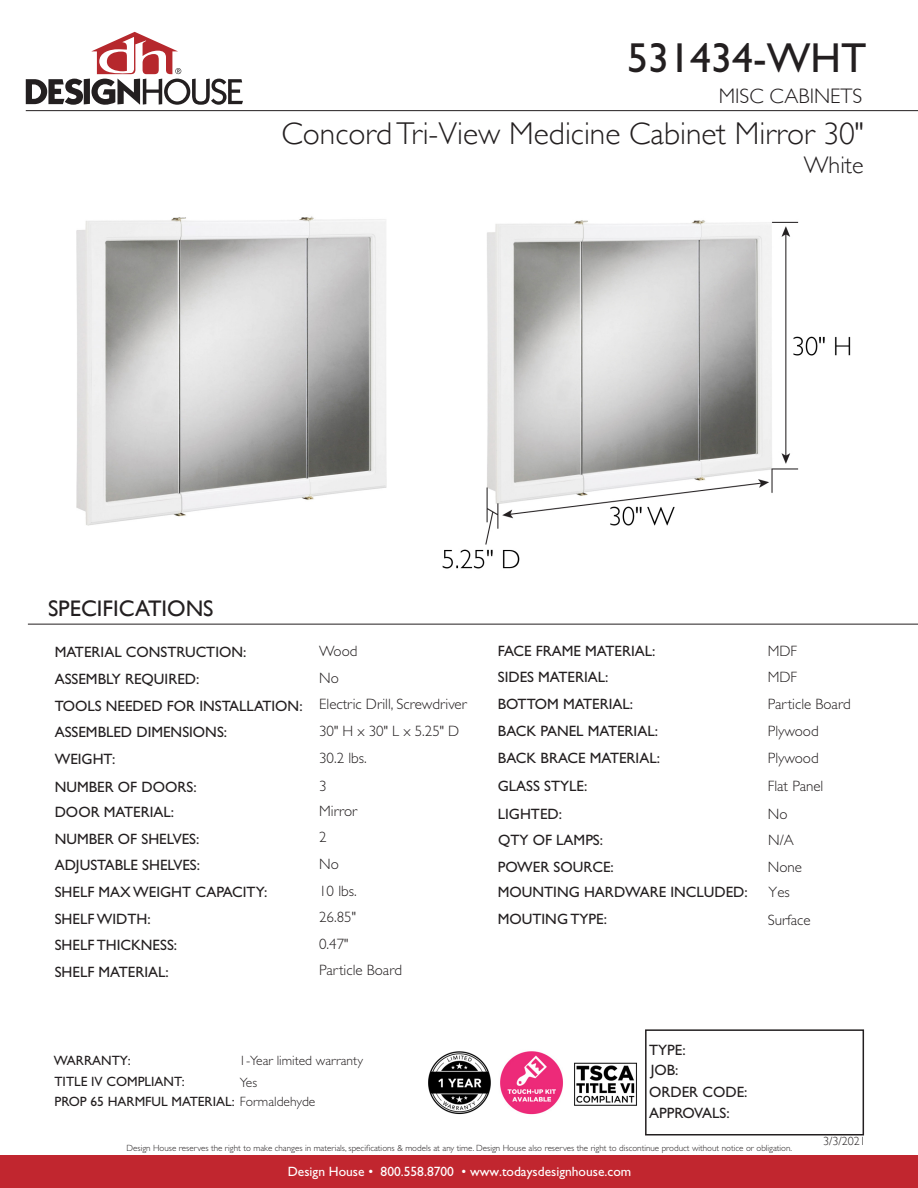
<style>
.page{position:relative;width:918px;height:1188px;background:#fff}
.page>*{position:absolute;margin:0;border:0;box-sizing:border-box;transform-origin:0 0}
.t1{font:42px "Gill Sans Std";color:#231f20}
.t2{font:300 31.5px "Gill Sans";color:#231f20}
.t3{font:300 24px "Gill Sans";color:#231f20}
.t4{font:22.5px "Gill Sans";color:#231f20}
.t5{font:300 21px "Gill Sans";color:#231f20}
.t6{font:15px "Gill Sans Std";color:#231f20}
.t7{font:300 15px "Gill Sans Std";color:#231f20}
.t8{font:13.5px/20.4px "Gill Sans Std";color:#231f20}
.t9{font:13.5px "Gill Sans Std";color:#fff}
.t10{font:300 13.5px/21.9px "Gill Sans Std";color:#231f20}
.t11{font:300 12px "Gill Sans";color:#231f20}
.t12{font:300 9px "Gill Sans Std";color:#231f20}
.s1{font-weight:300}
</style>
<div class="page">
<div style="left:0;top:1156px;width:918px;height:32px;background:#c1262f"></div>
<svg style="left:26px;top:32px;width:217px;height:73px"></svg>
<img style="left:76px;top:216px;width:311px;height:310px">
<div style="left:645px;top:1029px;width:219px;height:107px;border:2px solid #231f20"></div>
<hr style="left:26px;top:110px;width:892px;height:1px;background:#231f20">
<hr style="left:28px;top:624px;width:890px;height:1px;background:#231f20">
<img style="left:442px;top:220px;width:409px;height:349px">
<img style="left:574px;top:1062px;width:63px;height:44px">
<img style="left:428px;top:1051px;width:135px;height:64px">
<p class="t1" style="left:627px;top:33px;width:241px">531434-WHT</p>
<p class="t5" style="left:719px;top:79px;width:145px">MISC CABINETS</p>
<p class="t2" style="left:282px;top:108px;width:584px">Concord Tri-View Medicine Cabinet Mirror 30"</p>
<p class="t3" style="left:804px;top:147px;width:61px">White</p>
<p class="t4" style="left:48px;top:595px;width:167px">SPECIFICATIONS</p>
<p class="t6" style="left:55px;top:644px;width:193px">MATERIAL CONSTRUCTION:</p>
<p class="t7" style="left:319px;top:643px;width:40px">Wood</p>
<p class="t6" style="left:55px;top:670px;width:146px">ASSEMBLY REQUIRED:</p>
<p class="t7" style="left:319px;top:669px;width:21px">No</p>
<p class="t6" style="left:55px;top:697px;width:249px">TOOLS NEEDED FOR INSTALLATION:</p>
<p class="t7" style="left:319px;top:696px;width:149px">Electric Drill, Screwdriver</p>
<p class="t6" style="left:55px;top:724px;width:174px">ASSEMBLED DIMENSIONS:</p>
<p class="t7" style="left:319px;top:722px;width:142px">30" H x 30" L x 5.25" D</p>
<p class="t6" style="left:55px;top:750px;width:62px">WEIGHT:</p>
<p class="t7" style="left:319px;top:749px;width:49px">30.2 lbs.</p>
<p class="t6" style="left:55px;top:778px;width:143px">NUMBER OF DOORS:</p>
<p class="t7" style="left:319px;top:777px;width:9px">3</p>
<p class="t6" style="left:55px;top:804px;width:121px">DOOR MATERIAL:</p>
<p class="t7" style="left:319px;top:802px;width:40px">Mirror</p>
<p class="t6" style="left:55px;top:830px;width:146px">NUMBER OF SHELVES:</p>
<p class="t7" style="left:319px;top:829px;width:9px">2</p>
<p class="t6" style="left:55px;top:857px;width:147px">ADJUSTABLE SHELVES:</p>
<p class="t7" style="left:319px;top:856px;width:21px">No</p>
<p class="t6" style="left:55px;top:883px;width:214px">SHELF MAX WEIGHT CAPACITY:</p>
<p class="t7" style="left:319px;top:882px;width:39px">10 lbs.</p>
<p class="t6" style="left:55px;top:910px;width:97px">SHELF WIDTH:</p>
<p class="t7" style="left:319px;top:909px;width:38px">26.85"</p>
<p class="t6" style="left:55px;top:937px;width:124px">SHELF THICKNESS:</p>
<p class="t7" style="left:319px;top:935px;width:31px">0.47"</p>
<p class="t6" style="left:55px;top:963px;width:116px">SHELF MATERIAL:</p>
<p class="t7" style="left:319px;top:962px;width:84px">Particle Board</p>
<p class="t8" style="left:54px;top:1051px;width:132px">WARRANTY:<br>TITLE IV COMPLIANT:</p>
<p class="t10" style="left:239px;top:1050px;width:125px">1-Year limited warranty<br>Yes</p>
<p class="t8" style="left:54px;top:1091px;width:262px">PROP 65 HARMFUL MATERIAL: <span class="s1">Formaldehyde</span></p>
<p class="t6" style="left:498px;top:642px;width:159px">FACE FRAME MATERIAL:</p>
<p class="t7" style="left:768px;top:642px;width:31px">MDF</p>
<p class="t6" style="left:498px;top:668px;width:112px">SIDES MATERIAL:</p>
<p class="t7" style="left:768px;top:669px;width:31px">MDF</p>
<p class="t6" style="left:498px;top:695px;width:137px">BOTTOM MATERIAL:</p>
<p class="t7" style="left:768px;top:695px;width:84px">Particle Board</p>
<p class="t6" style="left:498px;top:722px;width:162px">BACK PANEL MATERIAL:</p>
<p class="t7" style="left:768px;top:723px;width:52px">Plywood</p>
<p class="t6" style="left:498px;top:749px;width:164px">BACK BRACE MATERIAL:</p>
<p class="t7" style="left:768px;top:749px;width:52px">Plywood</p>
<p class="t6" style="left:498px;top:777px;width:91px">GLASS STYLE:</p>
<p class="t7" style="left:768px;top:777px;width:57px">Flat Panel</p>
<p class="t6" style="left:498px;top:805px;width:66px">LIGHTED:</p>
<p class="t7" style="left:768px;top:805px;width:21px">No</p>
<p class="t6" style="left:498px;top:832px;width:107px">QTY OF LAMPS:</p>
<p class="t7" style="left:768px;top:832px;width:27px">N/A</p>
<p class="t6" style="left:498px;top:858px;width:118px">POWER SOURCE:</p>
<p class="t7" style="left:768px;top:858px;width:36px">None</p>
<p class="t6" style="left:498px;top:884px;width:251px">MOUNTING HARDWARE INCLUDED:</p>
<p class="t7" style="left:769px;top:884px;width:23px">Yes</p>
<p class="t6" style="left:498px;top:910px;width:111px">MOUTING TYPE:</p>
<p class="t7" style="left:768px;top:912px;width:44px">Surface</p>
<p class="t6" style="left:649px;top:1041px;width:38px">TYPE:</p>
<p class="t6" style="left:651px;top:1061px;width:29px">JOB:</p>
<p class="t6" style="left:649px;top:1083px;width:100px">ORDER CODE:</p>
<p class="t6" style="left:649px;top:1104px;width:82px">APPROVALS:</p>
<p class="t12" style="left:127px;top:1143px;width:667px">Design House reserves the right to make changes in materials, specifications &amp; models at any time. Design House also reserves the right to discontinue product without notice or obligation.</p>
<p class="t9" style="left:288px;top:1164px;width:345px">Design House • 800.558.8700 • www.todaysdesignhouse.com</p>
<p class="t11" style="left:823px;top:1132px;width:44px">3/3/2021</p>
</div>
